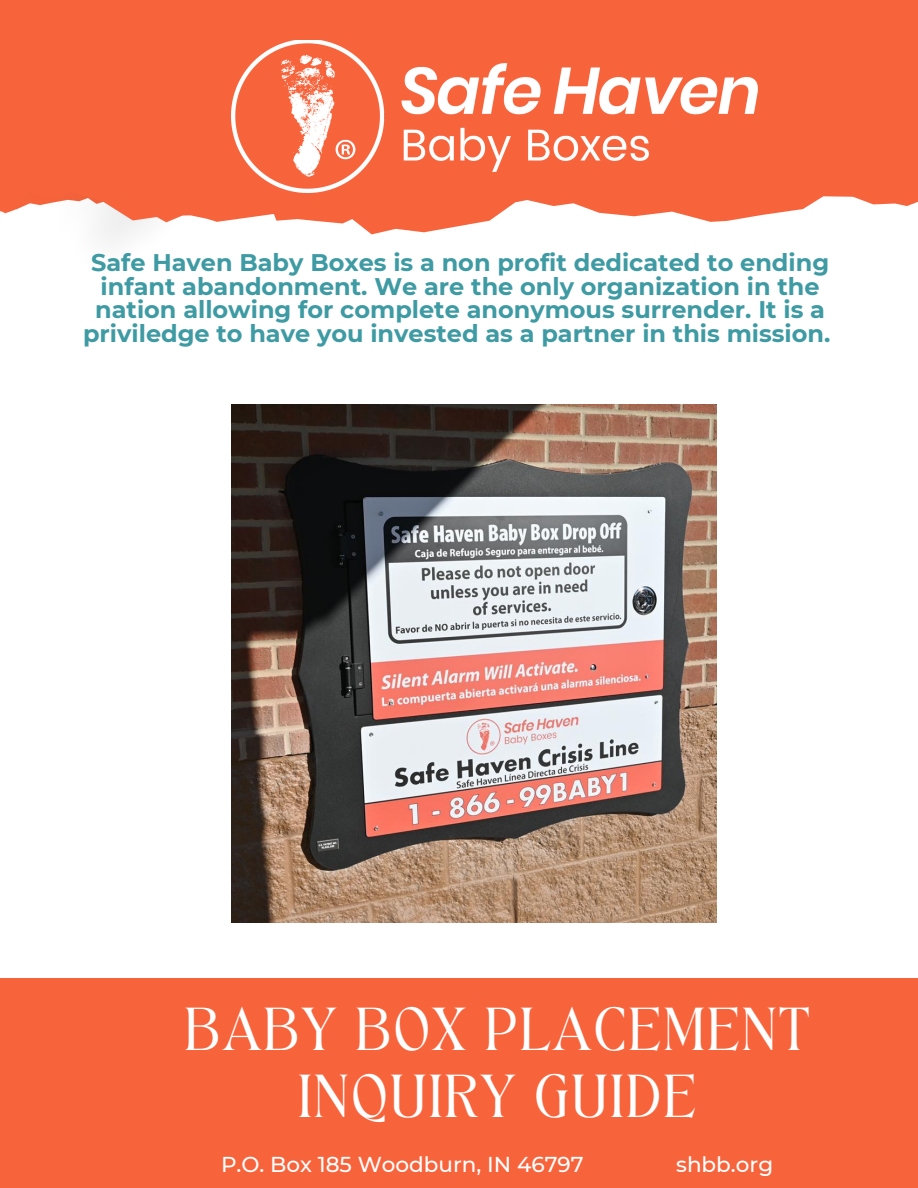
<style>
.page{position:relative;width:918px;height:1188px;background:#fff}
.page>*{position:absolute;margin:0;border:0;box-sizing:border-box;transform-origin:0 0}
.t1{font:42.3px/67.5px "TAN Angleton";color:#fff;text-align:center}
.t2{font:700 24px/23.7px "Montserrat";color:#3e9aa3;text-align:center}
.t3{font:500 21.45px "Montserrat";color:#fff}
</style>
<div class="page">
<img style="left:231px;top:405px;width:485px;height:517px">
<div style="left:0;top:978px;width:918px;height:210px;background:#f7643c"></div>
<svg style="left:0;top:0;width:918px;height:241px;fill:#f7643c"></svg>
<img style="left:231px;top:40px;width:527px;height:152px">
<p class="t2" style="left:83px;top:250px;width:749px">Safe Haven Baby Boxes is a non profit dedicated to ending infant abandonment. We are the only organization in the nation allowing for complete anonymous surrender. It is a priviledge to have you invested as a partner in this mission.</p>
<p class="t1" style="left:183px;top:1002px;width:629px">BABY BOX PLACEMENT<br>INQUIRY GUIDE</p>
<p class="t3" style="left:221px;top:1151px;width:364px">P.O. Box 185 Woodburn, IN 46797</p>
<p class="t3" style="left:676px;top:1151px;width:98px">shbb.org</p>
</div>
